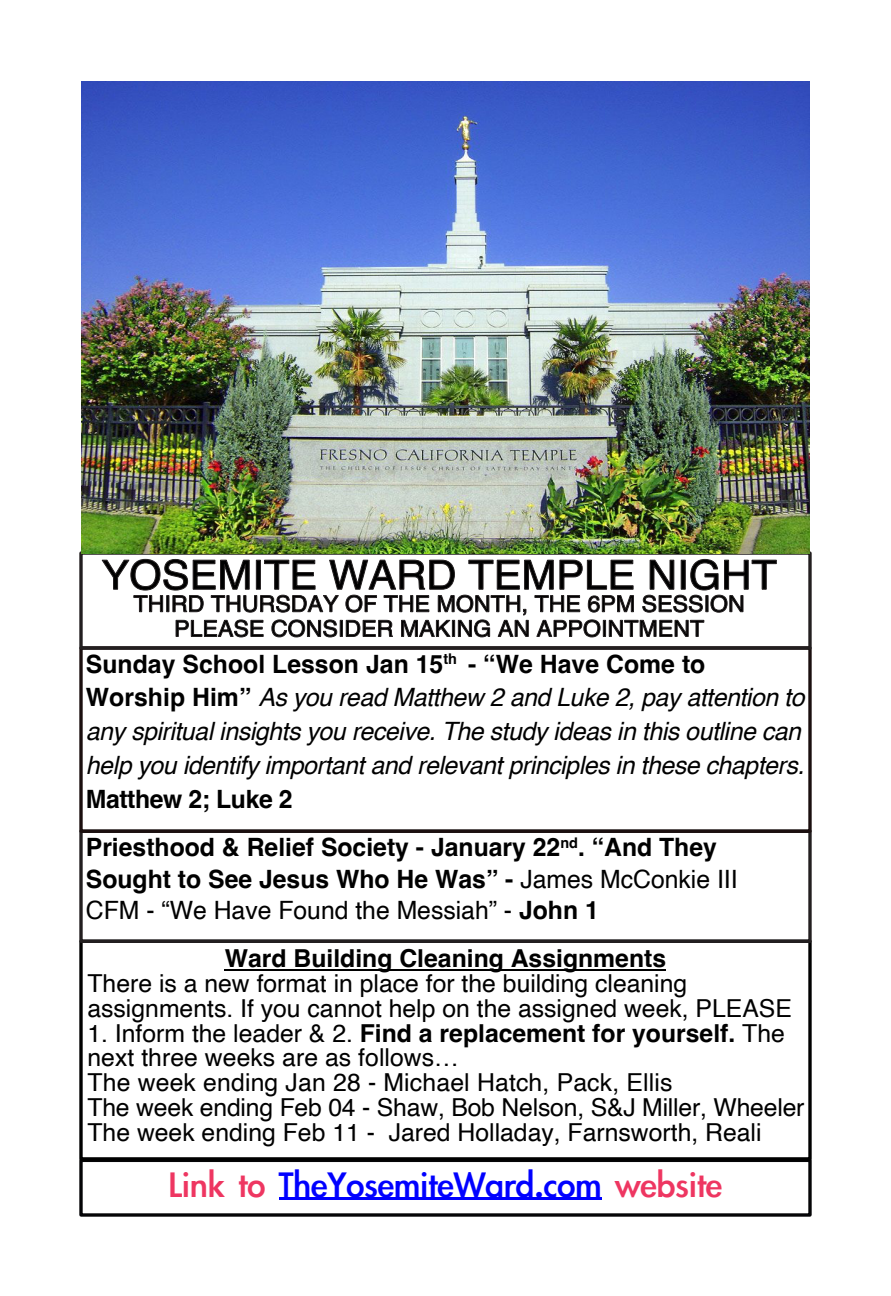
<style>
.page{position:relative;width:891px;height:1296px;background:#fff}
.page>*{position:absolute;margin:0;border:0;box-sizing:border-box;transform-origin:0 0}
.t1{font:40.5px "Li Gothic Med";color:#00f}
.t2{font:italic 25.2px/33.8px "Helvetica";letter-spacing:-.015em;color:#000}
.t3{font:700 25.2px/31.5px "Helvetica";color:#000}
.t4{font:24.75px/24.8px "Helvetica";color:#000}
.t5{font:700 24.75px "Helvetica";color:#000}
.s1{font-weight:700;font-style:normal}
.s2{font-weight:400}
.s3{font-weight:700}
.s4{color:#ee3661}
</style>
<div class="page">
<div style="left:79px;top:1159px;width:733px;height:58px;border:3px solid #050507"></div>
<hr style="left:279px;top:1197px;width:323px;height:2px;background:#00f">
<div style="left:79px;top:940px;width:733px;height:221px;border:3px solid #000"></div>
<hr style="left:225px;top:969px;width:441px;height:2px;background:#000">
<div style="left:79px;top:830px;width:733px;height:113px;border:3px solid #231f20"></div>
<div style="left:79px;top:646px;width:733px;height:187px;border:3px solid #1b0f0f"></div>
<div style="left:79px;top:551px;width:733px;height:99px;border:3px solid #231f20"></div>
<svg style="left:101px;top:553px;width:676px;height:84px"></svg>
<img style="left:81px;top:81px;width:729px;height:472px">
<p class="t2" style="left:86px;top:648px;width:720px"><span class="s1">Sunday School Lesson Jan 15</span><sup>th</sup> <span class="s1">- “We Have Come to Worship Him”</span> As you read Matthew 2 and Luke 2, pay attention to any spiritual insights you receive. The study ideas in this outline can help you identify important and relevant principles in these chapters.</p>
<p class="t3" style="left:86px;top:785px;width:208px">Matthew 2; Luke 2</p>
<p class="t3" style="left:86px;top:833px;width:653px">Priesthood &amp; Relief Society - January 22<sup>nd</sup>. “And They<br>Sought to See Jesus Who He Was” - <span class="s2">James McConkie III<br>CFM - “We Have Found the Messiah” -</span> John 1</p>
<p class="t5" style="left:225px;top:949px;width:443px">Ward Building Cleaning Assignments</p>
<p class="t4" style="left:87px;top:973px;width:706px">There is a new format in place for the building cleaning assignments. If you cannot help on the assigned week, PLEASE</p>
<p class="t4" style="left:87px;top:1022px;width:719px">1. Inform the leader &amp; 2. <span class="s3">Find a replacement for yourself.</span> The next three weeks are as follows…<br>The week ending Jan 28 - Michael Hatch, Pack, Ellis<br>The week ending Feb 04 - Shaw, Bob Nelson, S&amp;J Miller, Wheeler The week ending Feb 11 - Jared Holladay, Farnsworth, Reali</p>
<h1 class="t1" style="left:169px;top:1163px;width:555px"><span class="s4">Link to</span> TheYosemiteWard.com <span class="s4">website</span></h1>
</div>
